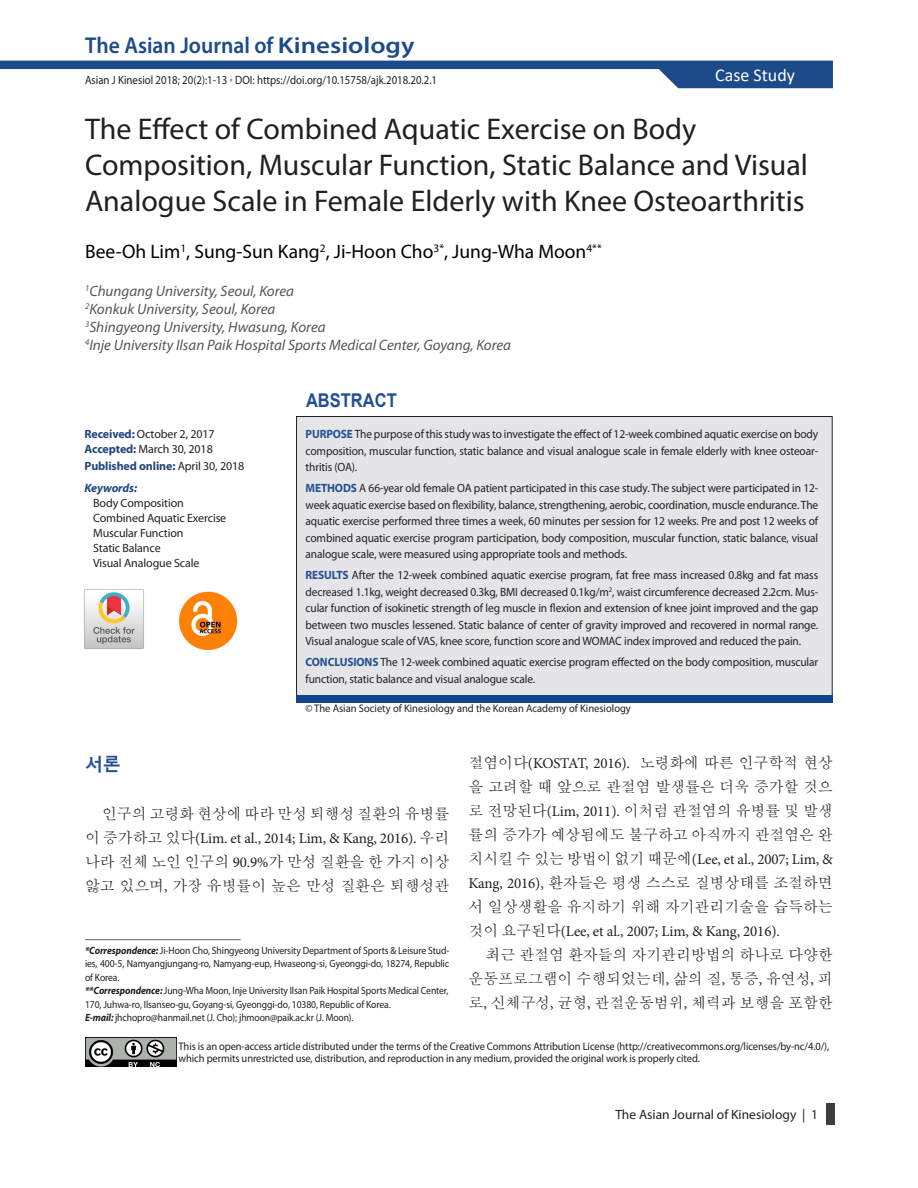
<style>
.page{position:relative;width:918px;height:1188px;background:#fff}
.page>*{position:absolute;margin:0;border:0;box-sizing:border-box;transform-origin:0 0}
.t1{font:30px/36px "Myriad Pro";color:#231f20}
.t2{font:600 22.95px "Myriad Pro";color:#1d4b89;scale:.94 1}
.t3{font:19.5px "Myriad Pro";color:#000}
.t4{font:700 18.9px "Arial";color:#245092;scale:.87 1}
.t5{font:18px "Calibri";color:#fff}
.t6{font:700 18px "Malgun Gothic";color:#245092}
.t7{font:15px/24px "Batang Che";letter-spacing:-.01em;color:#231f20;text-align:justify}
.t8{font:italic 15px "Myriad Pro";color:#535557}
.t9{font:13.5px "Myriad Pro";color:#231f20}
.t10{font:12px/16.5px "Myriad Pro";letter-spacing:-.01em;color:#231f20;text-align:justify;scale:.95 1}
.t11{font:12px "Myriad Pro";letter-spacing:-.01em;color:#231f20}
.t12{font:12px "Myriad Pro";letter-spacing:-.01em;color:#231f20;scale:.9 1}
.t13{font:700 12px "Myriad Pro";letter-spacing:-.01em;color:#24457c}
.t14{font:italic 700 12px "Myriad Pro";letter-spacing:-.01em;color:#1f4983}
.t15{font:10.95px/12.6px "Myriad Pro";letter-spacing:-.01em;color:#231f20;scale:.95 1}
.t16{font:10.5px/13.5px "Myriad Pro";letter-spacing:-.01em;color:#231f20;scale:.92 1}
.s1{font-weight:700;font-size:15px;color:#ed7d31}
.s2{font-weight:700;color:#24457c}
.s3{font-weight:400;color:#231f20}
.s4{font-weight:700;color:#245092}
.s5{font-family:"Minion Pro"}
.s6{font-weight:700;font-style:italic}
</style>
<div class="page">
<div style="left:827px;top:1103px;width:8px;height:21px;background:#3e3e3f"></div>
<div style="left:297px;top:416px;width:535px;height:280px;background:#e5e5e7"></div>
<hr style="left:85px;top:939px;width:156px;height:1px;background:#616365">
<svg style="left:0;top:61px;width:833px;height:27px"></svg>
<img style="left:85px;top:1037px;width:92px;height:30px">
<div style="left:296px;top:695px;width:537px;height:8px;background:#10448c"></div>
<img style="left:84px;top:589px;width:60px;height:60px">
<img style="left:178px;top:591px;width:60px;height:60px">
<p class="t2" style="left:85px;top:31px;width:352px">The Asian Journal of Kinesiology</p>
<p class="t12" style="left:85px;top:73px;width:393px">Asian J Kinesiol 2018; 20(2):1-13 <span class="s1">·</span> DOI: https://doi.org/10.15758/ajk.2018.20.2.1</p>
<p class="t5" style="left:715px;top:63px;width:81px">Case Study</p>
<p class="t1" style="left:85px;top:110px;width:724px">The Effect of Combined Aquatic Exercise on Body<br>Composition, Muscular Function, Static Balance and Visual<br>Analogue Scale in Female Elderly with Knee Osteoarthritis</p>
<p class="t3" style="left:85px;top:240px;width:518px">Bee-Oh Lim<sup>1</sup>, Sung-Sun Kang<sup>2</sup>, Ji-Hoon Cho<sup>3*</sup>, Jung-Wha Moon<sup>4**</sup></p>
<p class="t8" style="left:85px;top:282px;width:211px"><sup>1</sup>Chungang University, Seoul, Korea</p>
<p class="t8" style="left:85px;top:300px;width:192px"><sup>2</sup>Konkuk University, Seoul, Korea</p>
<p class="t8" style="left:85px;top:318px;width:242px"><sup>3</sup>Shingyeong University, Hwasung, Korea</p>
<p class="t8" style="left:85px;top:336px;width:428px"><sup>4</sup>Inje University Ilsan Paik Hospital Sports Medical Center, Goyang, Korea</p>
<p class="t11" style="left:85px;top:427px;width:132px"><span class="s2">Received:</span> October 2, 2017</p>
<p class="t11" style="left:85px;top:442px;width:130px"><span class="s2">Accepted:</span> March 30, 2018</p>
<p class="t13" style="left:85px;top:458px;width:161px">Published online: <span class="s3">April 30, 2018</span></p>
<p class="t14" style="left:85px;top:480px;width:54px">Keywords:</p>
<p class="t11" style="left:93px;top:496px;width:92px">Body Composition</p>
<p class="t11" style="left:93px;top:511px;width:135px">Combined Aquatic Exercise</p>
<p class="t11" style="left:93px;top:526px;width:92px">Muscular Function</p>
<p class="t11" style="left:93px;top:541px;width:69px">Static Balance</p>
<p class="t11" style="left:93px;top:556px;width:108px">Visual Analogue Scale</p>
<p class="t4" style="left:306px;top:387px;width:106px">ABSTRACT</p>
<p class="t10" style="left:306px;top:426px;width:541px"><span class="s4">PURPOSE</span> The purpose of this study was to investigate the effect of 12-week combined aquatic exercise on body composition, muscular function, static balance and visual analogue scale in female elderly with knee osteoar&shy;thritis (OA).</p>
<p class="t10" style="left:306px;top:480px;width:541px"><span class="s4">METHODS</span> A 66-year old female OA patient participated in this case study. The subject were participated in 12- week aquatic exercise based on flexibility, balance, strengthening, aerobic, coordination, muscle endurance. The aquatic exercise performed three times a week, 60 minutes per session for 12 weeks. Pre and post 12 weeks of combined aquatic exercise program participation, body composition, muscular function, static balance, visual analogue scale, were measured using appropriate tools and methods.</p>
<p class="t10" style="left:306px;top:567px;width:541px"><span class="s4">RESULTS</span> After the 12-week combined aquatic exercise program, fat free mass increased 0.8kg and fat mass decreased 1.1kg, weight decreased 0.3kg, BMI decreased 0.1kg/m<sup>2</sup>, waist circumference decreased 2.2cm. Mus&shy;cular function of isokinetic strength of leg muscle in flexion and extension of knee joint improved and the gap between two muscles lessened. Static balance of center of gravity improved and recovered in normal range.<br>Visual analogue scale of VAS, knee score, function score and WOMAC index improved and reduced the pain.</p>
<p class="t10" style="left:306px;top:654px;width:541px"><span class="s4">CONCLUSIONS</span> The 12-week combined aquatic exercise program effected on the body composition, muscular function, static balance and visual analogue scale.</p>
<p class="t15" style="left:305px;top:702px;width:344px">© The Asian Society of Kinesiology and the Korean Academy of Kinesiology</p>
<p class="t6" style="left:85px;top:754px;width:37px">서론</p>
<p class="t7" style="left:85px;top:802px;width:366px;text-indent:17px">인구의 고령화 현상에 따라 만성 퇴행성 질환의 유병률 이 증가하고 있다<span class="s5">(Lim. et al., 2014; Lim, &amp; Kang, 2016).</span> 우리 나라 전체 노인 인구의 <span class="s5">90.9%</span>가 만성 질환을 한 가지 이상 앓고 있으며<span class="s5">,</span> 가장 유병률이 높은 만성 질환은 퇴행성관</p>
<p class="t16" style="left:85px;top:943px;width:398px"><span class="s6">*Correspondence:</span> Ji-Hoon Cho, Shingyeong University Department of Sports &amp; Leisure Stud-</p>
<p class="t16" style="left:85px;top:957px;width:397px">ies, 400-5, Namyangjungang-ro, Namyang-eup, Hwaseong-si, Gyeonggi-do, 18274, Republic of Korea.<br><span class="s6">**Correspondence:</span> Jung-Wha Moon, Inje University Ilsan Paik Hospital Sports Medical Center, 170, Juhwa-ro, Ilsanseo-gu, Goyang-si, Gyeonggi-do, 10380, Republic of Korea.<br><span class="s6">E-mail:</span> jhchopro@hanmail.net (J. Cho); jhmoon@paik.ac.kr (J. Moon).</p>
<p class="t7" style="left:469px;top:750px;width:366px">절염이다<span class="s5">(KOSTAT, 2016).</span> 노령화에 따른 인구학적 현상 을 고려할 때 앞으로 관절염 발생률은 더욱 증가할 것으 로 전망된다<span class="s5">(Lim, 2011).</span> 이처럼 관절염의 유병률 및 발생 률의 증가가 예상됨에도 불구하고 아직까지 관절염은 완 치시킬 수 있는 방법이 없기 때문에<span class="s5">(Lee, et al., 2007; Lim, &amp; Kang, 2016),</span> 환자들은 평생 스스로 질병상태를 조절하면 서 일상생활을 유지하기 위해 자기관리기술을 습득하는 것이 요구된다<span class="s5">(Lee, et al., 2007; Lim, &amp; Kang, 2016).</span></p>
<p class="t7" style="left:469px;top:942px;width:366px;text-indent:17px">최근 관절염 환자들의 자기관리방법의 하나로 다양한 운동프로그램이 수행되었는데<span class="s5">,</span> 삶의 질<span class="s5">,</span> 통증<span class="s5">,</span> 유연성<span class="s5">,</span> 피 로<span class="s5">,</span> 신체구성<span class="s5">,</span> 균형<span class="s5">,</span> 관절운동범위<span class="s5">,</span> 체력과 보행을 포함한</p>
<p class="t15" style="left:179px;top:1039px;width:686px">This is an open-access article distributed under the terms of the Creative Commons Attribution License (http://creativecommons.org/licenses/by-nc/4.0/), which permits unrestricted use, distribution, and reproduction in any medium, provided the original work is properly cited.</p>
<p class="t9" style="left:615px;top:1106px;width:204px">The Asian Journal of Kinesiology | 1</p>
</div>
